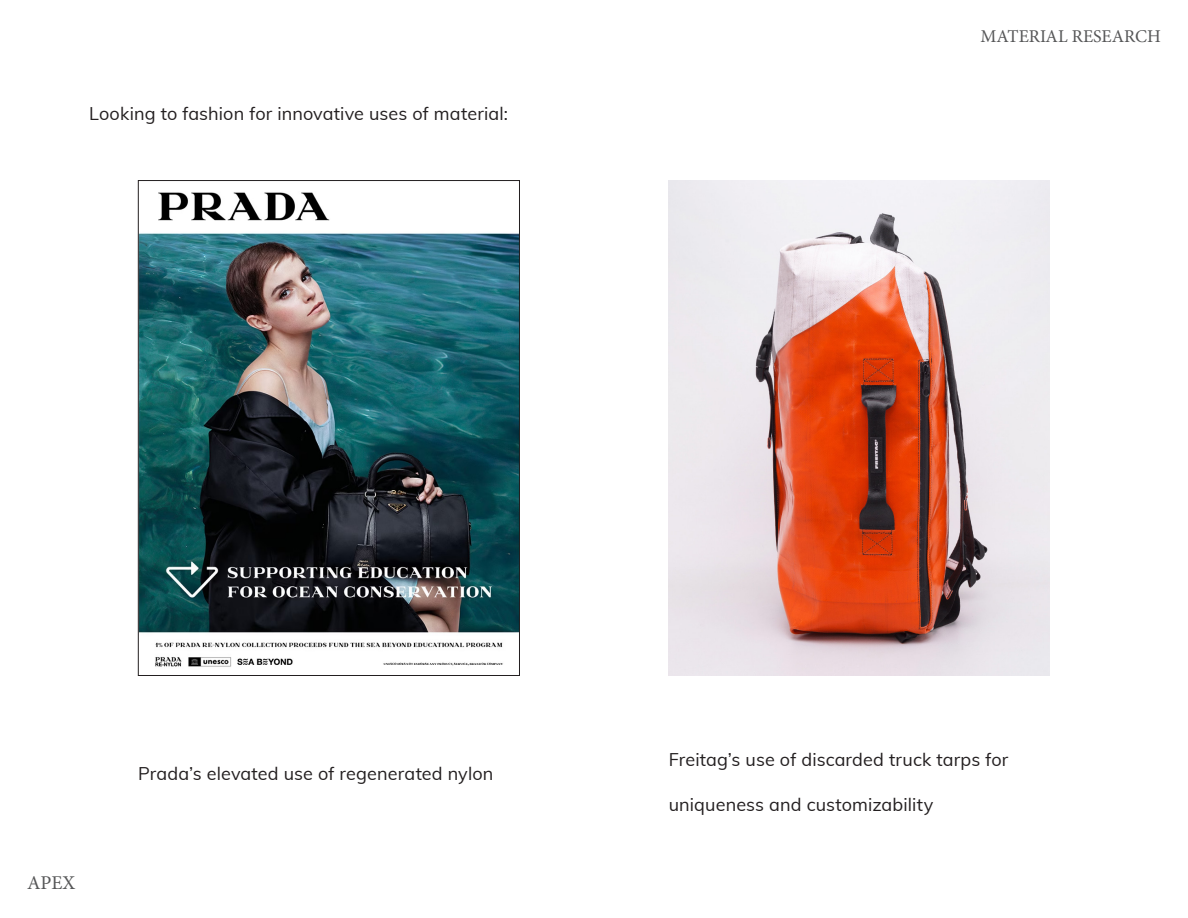
<style>
.page{position:relative;width:1188px;height:918px;background:#fff}
.page>*{position:absolute;margin:0;border:0;box-sizing:border-box;transform-origin:0 0}
.t1{font:19.5px "Minion Pro";color:#555657}
.PAGE_TEXT{font:18px "Muli";letter-spacing:.01em;color:#231f20}
.t2{font:18px "Minion Pro";color:#555657}
</style>
<div class="page">
<img style="left:140px;top:192px;width:378px;height:475px">
<img style="left:669px;top:181px;width:381px;height:495px">
<p class="PAGE_TEXT" style="left:89px;top:101px;width:421px">Looking to fashion for innovative uses of material:</p>
<p class="t2" style="left:980px;top:24px;width:182px">MATERIAL RESEARCH</p>
<p class="t1" style="left:27px;top:870px;width:50px">APEX</p>
<p class="PAGE_TEXT" style="left:138px;top:760px;width:357px">Prada’s elevated use of regenerated nylon</p>
<p class="PAGE_TEXT" style="left:669px;top:747px;width:341px">Freitag’s use of discarded truck tarps for</p>
<p class="PAGE_TEXT" style="left:669px;top:792px;width:266px">uniqueness and customizability</p>
</div>
